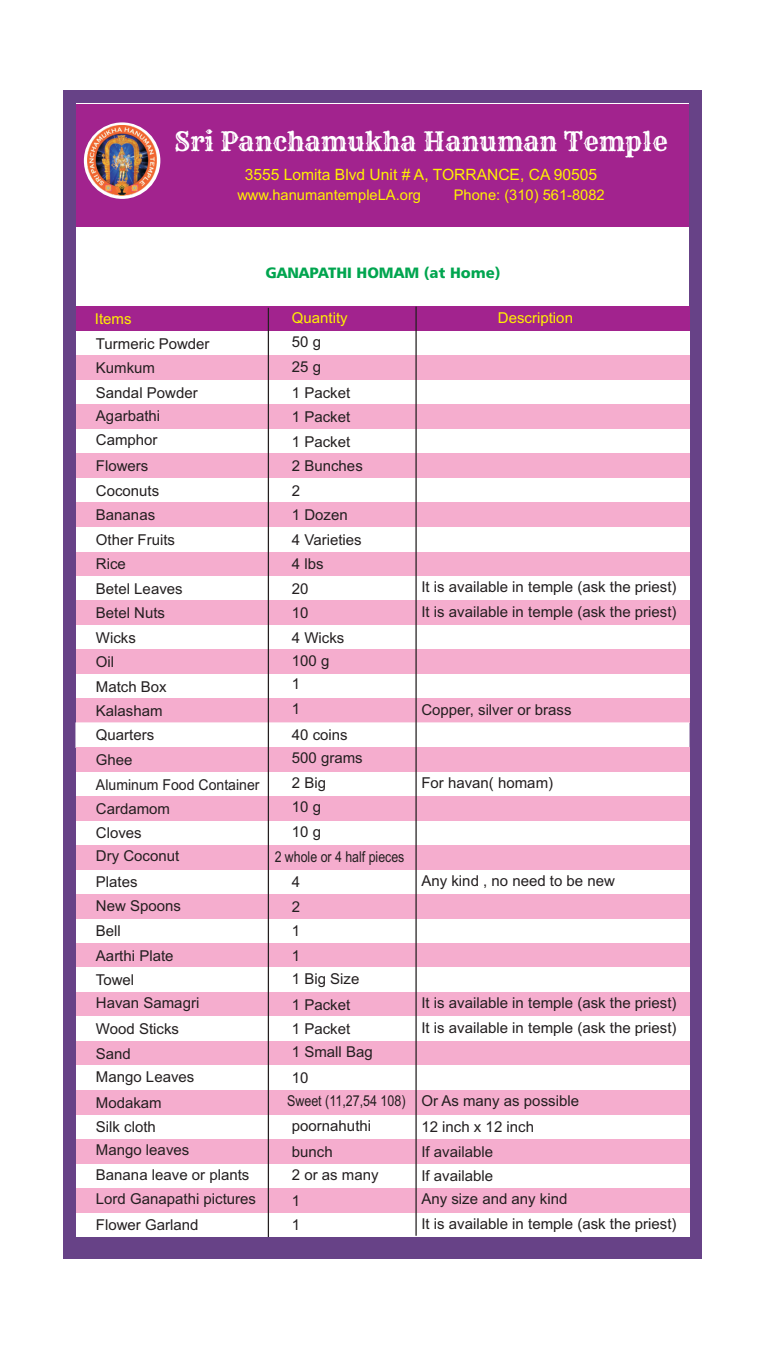
<style>
.page{position:relative;width:765px;height:1350px;background:#fff}
.page>*{position:absolute;margin:0;border:0;box-sizing:border-box;transform-origin:0 0}
.t1{font:26.25px "Rye";color:#fff}
.t2{font:15.62px "Arial";color:#fff101}
.t3{font:15px/24.5px "Arial";color:#231f20}
.t4{font:15px/24.5px "Arial";color:#231f20;scale:.83 1}
.t5{font:15px "Arial";color:#fff101}
.t6{font:15px "Humanist 777 BT Black B";color:#00a54f}
.t7{font:15px "Arial";color:#231f20;scale:.94 1}
.t8{font:15px "Arial";color:#231f20;scale:.82 1}
.t9{font:14.75px "Arial";color:#fff101}
</style>
<div class="page">
<div style="left:63px;top:91px;width:639px;height:1168px;background:#674287"></div>
<div style="left:76px;top:104px;width:613px;height:879px;background:#fff"></div>
<div style="left:76px;top:552px;width:613px;height:24px;background:#f5adce"></div>
<div style="left:76px;top:356px;width:613px;height:24px;background:#f5adce"></div>
<div style="left:76px;top:307px;width:613px;height:24px;background:#a2238e"></div>
<div style="left:76px;top:405px;width:613px;height:24px;background:#f5adce"></div>
<div style="left:76px;top:454px;width:613px;height:24px;background:#f5adce"></div>
<div style="left:76px;top:503px;width:613px;height:24px;background:#f5adce"></div>
<div style="left:76px;top:601px;width:613px;height:24px;background:#f5adce"></div>
<div style="left:76px;top:649px;width:613px;height:25px;background:#f5adce"></div>
<div style="left:76px;top:698px;width:613px;height:25px;background:#f5adce"></div>
<div style="left:76px;top:747px;width:613px;height:25px;background:#f5adce"></div>
<div style="left:76px;top:796px;width:613px;height:25px;background:#f5adce"></div>
<div style="left:76px;top:845px;width:613px;height:25px;background:#f5adce"></div>
<div style="left:76px;top:894px;width:613px;height:25px;background:#f5adce"></div>
<div style="left:76px;top:943px;width:613px;height:25px;background:#f5adce"></div>
<div style="left:76px;top:968px;width:613px;height:24px;background:#fff"></div>
<div style="left:76px;top:992px;width:613px;height:25px;background:#f5adce"></div>
<div style="left:76px;top:1017px;width:613px;height:24px;background:#fff"></div>
<div style="left:76px;top:1041px;width:613px;height:25px;background:#f5adce"></div>
<div style="left:76px;top:104px;width:613px;height:123px;background:#a2238e"></div>
<svg style="left:84px;top:122px;width:76px;height:77px"></svg>
<img style="left:87px;top:126px;width:70px;height:69px">
<div style="left:76px;top:1066px;width:613px;height:24px;background:#fff"></div>
<div style="left:76px;top:1115px;width:613px;height:24px;background:#fff"></div>
<div style="left:76px;top:1164px;width:613px;height:24px;background:#fff"></div>
<div style="left:76px;top:1213px;width:613px;height:24px;background:#fff"></div>
<div style="left:76px;top:1090px;width:613px;height:25px;background:#f5adce"></div>
<div style="left:76px;top:1139px;width:613px;height:25px;background:#f5adce"></div>
<div style="left:76px;top:1188px;width:613px;height:25px;background:#f5adce"></div>
<hr style="left:268px;top:308px;width:1px;height:929px;background:#231f20">
<hr style="left:415px;top:307px;width:2px;height:929px;background:#231f20">
<h1 class="t1" style="left:174px;top:125px;width:495px">Sri Panchamukha Hanuman Temple</h1>
<p class="t2" style="left:245px;top:169px;width:354px">3555 Lomita Blvd Unit # A, TORRANCE, CA 90505</p>
<p class="t9" style="left:237px;top:189px;width:185px">www.hanumantempleLA.org</p>
<p class="t9" style="left:454px;top:189px;width:153px">Phone: (310) 561-8082</p>
<p class="t6" style="left:265px;top:267px;width:237px">GANAPATHI HOMAM (at Home)</p>
<p class="t5" style="left:95px;top:313px;width:38px">Items</p>
<p class="t5" style="left:292px;top:312px;width:57px">Quantity</p>
<p class="t5" style="left:498px;top:312px;width:77px">Description</p>
<p class="t3" style="left:96px;top:332px;width:115px">Turmeric Powder</p>
<p class="t3" style="left:292px;top:331px;width:31px">50 g</p>
<p class="t3" style="left:96px;top:357px;width:61px">Kumkum</p>
<p class="t3" style="left:292px;top:355px;width:31px">25 g</p>
<p class="t3" style="left:96px;top:382px;width:103px">Sandal Powder</p>
<p class="t3" style="left:292px;top:381px;width:60px">1 Packet</p>
<p class="t3" style="left:96px;top:404px;width:66px">Agarbathi<br>Camphor</p>
<p class="t3" style="left:292px;top:406px;width:60px">1 Packet</p>
<p class="t3" style="left:292px;top:430px;width:60px">1 Packet</p>
<p class="t3" style="left:96px;top:455px;width:54px">Flowers</p>
<p class="t3" style="left:292px;top:455px;width:72px">2 Bunches</p>
<p class="t3" style="left:96px;top:480px;width:65px">Coconuts</p>
<p class="t3" style="left:292px;top:480px;width:10px">2</p>
<p class="t3" style="left:96px;top:504px;width:61px">Bananas</p>
<p class="t3" style="left:292px;top:504px;width:57px">1 Dozen</p>
<p class="t3" style="left:96px;top:529px;width:81px">Other Fruits</p>
<p class="t3" style="left:292px;top:528px;width:71px">4 Varieties</p>
<p class="t3" style="left:96px;top:553px;width:31px">Rice</p>
<p class="t3" style="left:292px;top:553px;width:33px">4 lbs</p>
<p class="t3" style="left:96px;top:577px;width:88px">Betel Leaves</p>
<p class="t3" style="left:292px;top:577px;width:18px">20</p>
<p class="t3" style="left:421px;top:576px;width:257px">It is available in temple (ask the priest)</p>
<p class="t3" style="left:96px;top:602px;width:71px">Betel Nuts</p>
<p class="t3" style="left:292px;top:602px;width:18px">10</p>
<p class="t3" style="left:421px;top:601px;width:257px">It is available in temple (ask the priest)</p>
<p class="t3" style="left:96px;top:626px;width:41px">Wicks</p>
<p class="t3" style="left:292px;top:626px;width:54px">4 Wicks</p>
<p class="t3" style="left:96px;top:651px;width:20px">Oil</p>
<p class="t3" style="left:292px;top:649px;width:39px">100 g</p>
<p class="t3" style="left:96px;top:675px;width:72px">Match Box</p>
<p class="t3" style="left:292px;top:673px;width:10px">1</p>
<p class="t3" style="left:96px;top:700px;width:68px">Kalasham</p>
<p class="t3" style="left:421px;top:699px;width:152px">Copper, silver or brass</p>
<p class="t3" style="left:96px;top:724px;width:60px">Quarters</p>
<p class="t3" style="left:292px;top:747px;width:72px">500 grams</p>
<p class="t7" style="left:96px;top:779px;width:176px">Aluminum Food Container</p>
<p class="t3" style="left:292px;top:772px;width:36px">2 Big</p>
<p class="t3" style="left:421px;top:772px;width:133px">For havan( homam)</p>
<p class="t3" style="left:96px;top:798px;width:76px">Cardamom</p>
<p class="t3" style="left:292px;top:796px;width:31px">10 g</p>
<p class="t3" style="left:96px;top:823px;width:85px;line-height:23px">Cloves<br>Dry Coconut</p>
<p class="t3" style="left:292px;top:697px;width:57px;line-height:26.2px">1<br>40 coins</p>
<p class="t3" style="left:96px;top:749px;width:38px">Ghee</p>
<p class="t3" style="left:292px;top:821px;width:31px">10 g</p>
<p class="t3" style="left:292px;top:871px;width:10px;text-align:justify">4<br>2<br>1<br>1</p>
<p class="t8" style="left:275px;top:851px;width:160px">2 whole or 4 half pieces</p>
<p class="t3" style="left:96px;top:871px;width:43px">Plates</p>
<p class="t3" style="left:421px;top:870px;width:195px">Any kind , no need to be new</p>
<p class="t3" style="left:96px;top:894px;width:87px;line-height:25.1px">New Spoons<br>Bell<br>Aarthi Plate</p>
<p class="t3" style="left:96px;top:969px;width:40px">Towel</p>
<p class="t3" style="left:292px;top:968px;width:69px">1 Big Size</p>
<p class="t3" style="left:96px;top:992px;width:105px">Havan Samagri</p>
<p class="t3" style="left:292px;top:994px;width:60px">1 Packet</p>
<p class="t3" style="left:421px;top:992px;width:257px">It is available in temple (ask the priest)</p>
<p class="t3" style="left:96px;top:1018px;width:85px">Wood Sticks</p>
<p class="t3" style="left:292px;top:1018px;width:60px">1 Packet</p>
<p class="t3" style="left:421px;top:1017px;width:257px">It is available in temple (ask the priest)</p>
<p class="t3" style="left:96px;top:1043px;width:37px">Sand</p>
<p class="t3" style="left:292px;top:1041px;width:82px">1 Small Bag</p>
<p class="t3" style="left:96px;top:1066px;width:100px">Mango Leaves</p>
<p class="t3" style="left:292px;top:1067px;width:18px">10</p>
<p class="t3" style="left:96px;top:1091px;width:67px">Modakam<br>Silk cloth</p>
<p class="t3" style="left:96px;top:1139px;width:162px;line-height:25px">Mango leaves<br>Banana leave or plants<br>Lord Ganapathi pictures<br>Flower Garland</p>
<p class="t4" style="left:292px;top:1090px;width:347px;text-indent:-5px">Sweet (11,27,54 108) Or As many as possible poornahuthi</p>
<p class="t3" style="left:421px;top:1116px;width:114px">12 inch x 12 inch</p>
<p class="t3" style="left:421px;top:1141px;width:73px">If available</p>
<p class="t3" style="left:292px;top:1141px;width:88px;line-height:23px">bunch<br>2 or as many</p>
<p class="t3" style="left:421px;top:1165px;width:73px">If available</p>
<p class="t3" style="left:292px;top:1190px;width:10px">1</p>
<p class="t3" style="left:421px;top:1188px;width:147px">Any size and any kind</p>
<p class="t3" style="left:292px;top:1214px;width:10px">1</p>
<p class="t3" style="left:421px;top:1213px;width:257px">It is available in temple (ask the priest)</p>
</div>
